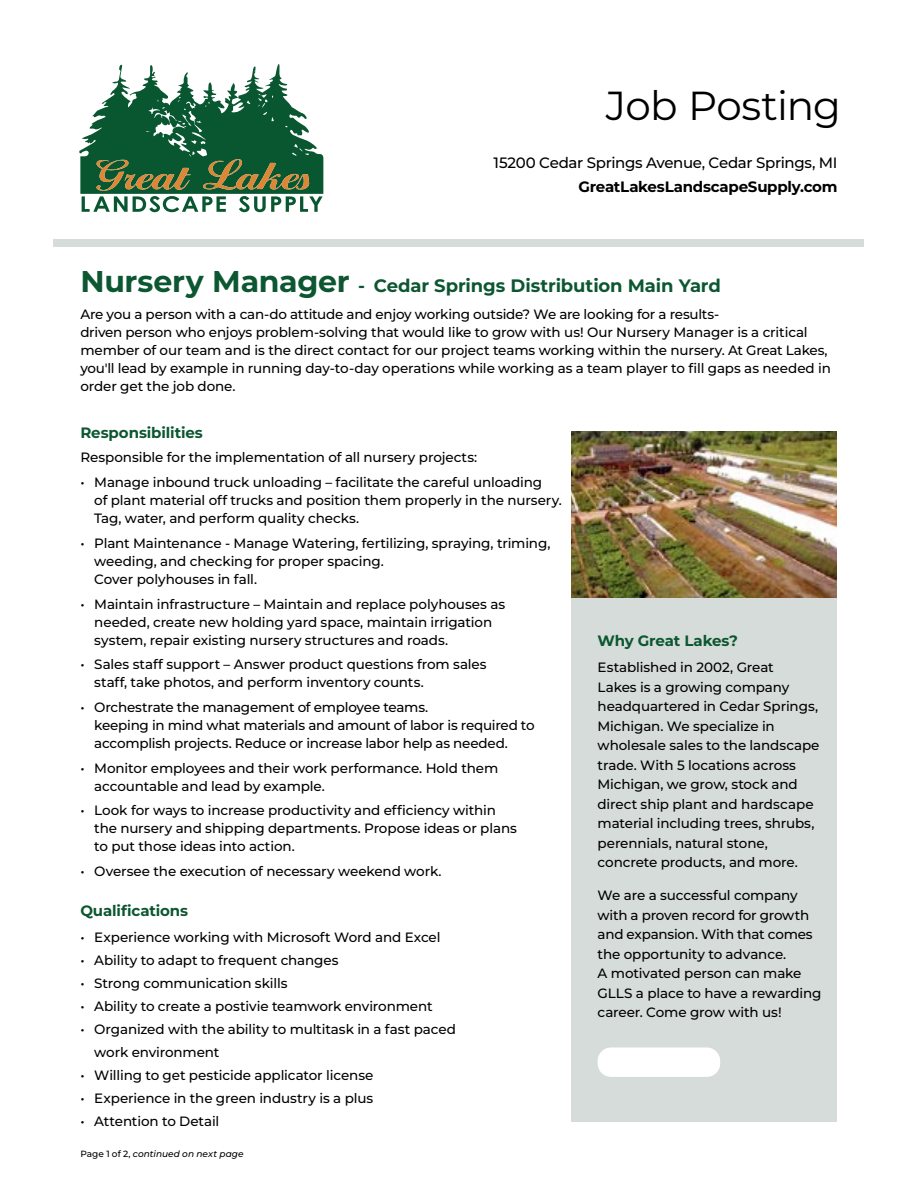
<style>
.page{position:relative;width:918px;height:1188px;background:#fff}
.page>*{position:absolute;margin:0;border:0;box-sizing:border-box;transform-origin:0 0}
.t1{font:40.5px "Montserrat";letter-spacing:-.02em;color:#000}
.t2{font:700 18px "Montserrat";letter-spacing:-.005em;color:#0c5731}
.t3{font:700 15px "Montserrat";letter-spacing:-.01em;color:#0c5731}
.t4{font:500 15px "Montserrat";letter-spacing:-.02em;color:#000}
.t5{font:700 15px "Montserrat";letter-spacing:-.015em;color:#000}
.t6{font:500 13.5px/18px "Montserrat";letter-spacing:-.01em;color:#000}
.t7{font:italic 500 9px "Montserrat";letter-spacing:.005em;color:#000}
.s1{font-size:30px}
.s2{font-style:normal}
</style>
<div class="page">
<div style="left:53px;top:240px;width:811px;height:7px;background:#d6dcd9"></div>
<svg style="left:79px;top:64px;width:244px;height:148px"></svg>
<div style="left:571px;top:464px;width:266px;height:658px;background:#d6dcd9"></div>
<div style="left:598px;top:1047px;width:122px;height:30px;background:#fff;border-radius:13px"></div>
<img style="left:571px;top:431px;width:266px;height:166px">
<h1 class="t1" style="left:606px;top:79px;width:237px">Job Posting</h1>
<p class="t4" style="left:494px;top:153px;width:345px">15200 Cedar Springs Avenue, Cedar Springs, MI</p>
<p class="t5" style="left:578px;top:177px;width:261px">GreatLakesLandscapeSupply.com</p>
<h2 class="t2" style="left:80px;top:274px;width:642px"><span class="s1">Nursery Manager</span> - Cedar Springs Distribution Main Yard</h2>
<p class="t6" style="left:80px;top:305px;width:752px">Are you a person with a can-do attitude and enjoy working outside? We are looking for a results-<br>driven person who enjoys problem-solving that would like to grow with us! Our Nursery Manager is a critical member of our team and is the direct contact for our project teams working within the nursery. At Great Lakes, you'll lead by example in running day-to-day operations while working as a team player to fill gaps as needed in order get the job done.</p>
<p class="t3" style="left:80px;top:422px;width:124px">Responsibilities</p>
<p class="t6" style="left:80px;top:448px;width:399px">Responsible for the implementation of all nursery projects:</p>
<p class="t6" style="left:94px;top:473px;width:469px;text-indent:-14px">• Manage inbound truck unloading – facilitate the careful unloading<br>of plant material off trucks and position them properly in the nursery.<br>Tag, water, and perform quality checks.</p>
<p class="t6" style="left:94px;top:534px;width:458px;text-indent:-14px">• Plant Maintenance - Manage Watering, fertilizing, spraying, triming, weeding, and checking for proper spacing.<br>Cover polyhouses in fall.</p>
<p class="t6" style="left:94px;top:594px;width:412px;text-indent:-14px">• Maintain infrastructure – Maintain and replace polyhouses as needed, create new holding yard space, maintain irrigation system, repair existing nursery structures and roads.</p>
<p class="t6" style="left:94px;top:655px;width:394px;text-indent:-14px">• Sales staff support – Answer product questions from sales staff, take photos, and perform inventory counts.</p>
<p class="t6" style="left:94px;top:698px;width:442px;text-indent:-14px">• Orchestrate the management of employee teams.<br>keeping in mind what materials and amount of labor is required to accomplish projects. Reduce or increase labor help as needed.</p>
<p class="t6" style="left:94px;top:759px;width:406px;text-indent:-14px">• Monitor employees and their work performance. Hold them accountable and lead by example.</p>
<p class="t6" style="left:94px;top:801px;width:424px;text-indent:-14px">• Look for ways to increase productivity and efficiency within the nursery and shipping departments. Propose ideas or plans to put those ideas into action.</p>
<p class="t6" style="left:80px;top:862px;width:363px">• Oversee the execution of necessary weekend work.</p>
<p class="t3" style="left:80px;top:901px;width:109px">Qualifications</p>
<p class="t6" style="left:80px;top:928px;width:362px">• Experience working with Microsoft Word and Excel</p>
<p class="t6" style="left:80px;top:951px;width:260px">• Ability to adapt to frequent changes</p>
<p class="t6" style="left:80px;top:974px;width:209px">• Strong communication skills</p>
<p class="t6" style="left:80px;top:997px;width:354px">• Ability to create a postivie teamwork environment</p>
<p class="t6" style="left:94px;top:1018px;width:363px;line-height:23px;text-indent:-14px">• Organized with the ability to multitask in a fast paced work environment</p>
<p class="t6" style="left:80px;top:1066px;width:295px">• Willing to get pesticide applicator license</p>
<p class="t6" style="left:80px;top:1089px;width:295px">• Experience in the green industry is a plus</p>
<p class="t6" style="left:80px;top:1112px;width:141px">• Attention to Detail</p>
<p class="t3" style="left:598px;top:631px;width:142px">Why Great Lakes?</p>
<p class="t6" style="left:598px;top:657px;width:223px;line-height:19.5px">Established in 2002, Great<br>Lakes is a growing company headquartered in Cedar Springs,<br>Michigan. We specialize in wholesale sales to the landscape trade. With 5 locations across<br>Michigan, we grow, stock and direct ship plant and hardscape material including trees, shrubs, perennials, natural stone, concrete products, and more.</p>
<p class="t6" style="left:598px;top:885px;width:225px;line-height:19.5px">We are a successful company with a proven record for growth and expansion. With that comes the opportunity to advance.<br>A motivated person can make<br>GLLS a place to have a rewarding career. Come grow with us!</p>
<p class="t7" style="left:80px;top:1147px;width:165px"><span class="s2">Page 1 of 2,</span> continued on next page</p>
</div>
